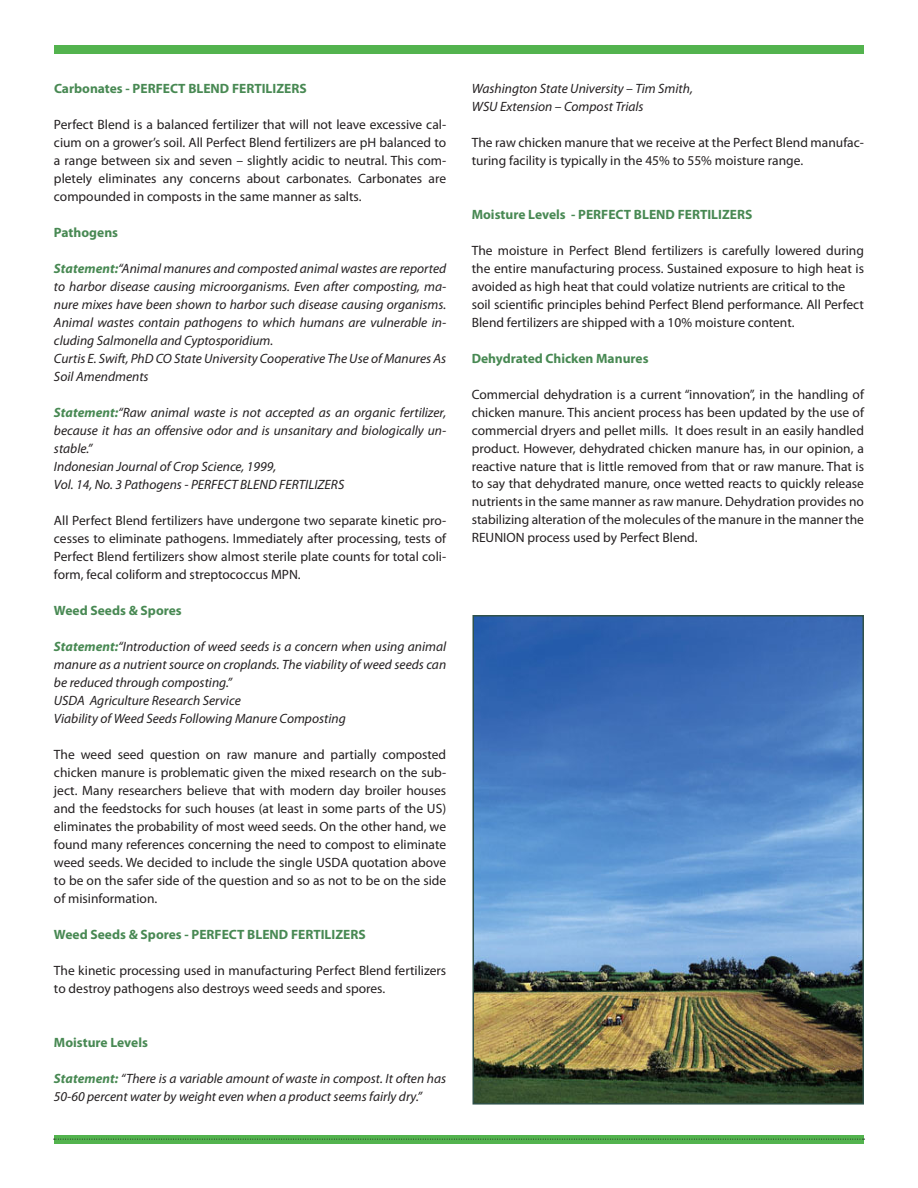
<style>
.page{position:relative;width:918px;height:1188px;background:#fff}
.page>*{position:absolute;margin:0;border:0;box-sizing:border-box;transform-origin:0 0}
.t1{font:13.5px/18px "Myriad Pro";color:#231f20;text-align:justify}
.t2{font:italic 13.5px/18px "Myriad Pro";color:#231f20;text-align:justify}
.t3{font:700 13.5px "Myriad Pro";color:#488953}
.s1{font-weight:700;color:#488953}
</style>
<div class="page">
<img style="left:475px;top:618px;width:386px;height:484px">
<div style="left:472px;top:615px;width:392px;height:490px;border:2px solid #31524a"></div>
<div style="left:54px;top:45px;width:810px;height:8px;background:#53b34e"></div>
<div style="left:54px;top:1135px;width:810px;height:8px;background:#53b34e"></div>
<svg style="left:54px;top:1139px;width:811px;height:1px"></svg>
<p class="t3" style="left:54px;top:79px;width:254px">Carbonates - PERFECT BLEND FERTILIZERS</p>
<p class="t1" style="left:54px;top:115px;width:394px">Perfect Blend is a balanced fertilizer that will not leave excessive cal&shy;cium on a grower’s soil. All Perfect Blend fertilizers are pH balanced to a range between six and seven – slightly acidic to neutral. This com&shy;pletely eliminates any concerns about carbonates. Carbonates are compounded in composts in the same manner as salts.</p>
<p class="t3" style="left:54px;top:223px;width:66px">Pathogens</p>
<p class="t2" style="left:54px;top:259px;width:394px"><span class="s1">Statement:</span>“Animal manures and composted animal wastes are reported to harbor disease causing microorganisms. Even after composting, ma&shy;nure mixes have been shown to harbor such disease causing organisms.<br>Animal wastes contain pathogens to which humans are vulnerable in&shy;cluding Salmonella and Cyptosporidium.</p>
<p class="t2" style="left:54px;top:349px;width:394px">Curtis E. Swift, PhD CO State University Cooperative The Use of Manures As<br>Soil Amendments</p>
<p class="t2" style="left:54px;top:403px;width:394px"><span class="s1">Statement:</span>“Raw animal waste is not accepted as an organic fertilizer, because it has an offensive odor and is unsanitary and biologically un&shy;stable.”</p>
<p class="t2" style="left:54px;top:457px;width:224px">Indonesian Journal of Crop Science, 1999,</p>
<p class="t2" style="left:54px;top:475px;width:292px">Vol. 14, No. 3 Pathogens - PERFECT BLEND FERTILIZERS</p>
<p class="t1" style="left:54px;top:511px;width:394px">All Perfect Blend fertilizers have undergone two separate kinetic pro&shy;cesses to eliminate pathogens. Immediately after processing, tests of Perfect Blend fertilizers show almost sterile plate counts for total coli&shy;form, fecal coliform and streptococcus MPN.</p>
<p class="t3" style="left:54px;top:601px;width:129px">Weed Seeds &amp; Spores</p>
<p class="t2" style="left:54px;top:637px;width:394px"><span class="s1">Statement:</span>“Introduction of weed seeds is a concern when using animal manure as a nutrient source on croplands. The viability of weed seeds can be reduced through composting.”</p>
<p class="t2" style="left:54px;top:691px;width:188px">USDA Agriculture Research Service</p>
<p class="t2" style="left:54px;top:709px;width:293px">Viability of Weed Seeds Following Manure Composting</p>
<p class="t1" style="left:54px;top:745px;width:394px">The weed seed question on raw manure and partially composted chicken manure is problematic given the mixed research on the sub&shy;ject. Many researchers believe that with modern day broiler houses and the feedstocks for such houses (at least in some parts of the US) eliminates the probability of most weed seeds. On the other hand, we found many references concerning the need to compost to eliminate weed seeds. We decided to include the single USDA quotation above to be on the safer side of the question and so as not to be on the side of misinformation.</p>
<p class="t3" style="left:54px;top:925px;width:313px">Weed Seeds &amp; Spores - PERFECT BLEND FERTILIZERS</p>
<p class="t1" style="left:54px;top:961px;width:394px">The kinetic processing used in manufacturing Perfect Blend fertilizers to destroy pathogens also destroys weed seeds and spores.</p>
<p class="t3" style="left:54px;top:1033px;width:95px">Moisture Levels</p>
<p class="t2" style="left:54px;top:1069px;width:394px"><span class="s1">Statement:</span> “There is a variable amount of waste in compost. It often has<br>50-60 percent water by weight even when a product seems fairly dry.”</p>
<p class="t2" style="left:472px;top:79px;width:223px">Washington State University – Tim Smith,</p>
<p class="t2" style="left:472px;top:97px;width:173px">WSU Extension – Compost Trials</p>
<p class="t1" style="left:472px;top:133px;width:394px">The raw chicken manure that we receive at the Perfect Blend manufac&shy;turing facility is typically in the 45% to 55% moisture range.</p>
<p class="t3" style="left:472px;top:205px;width:282px">Moisture Levels - PERFECT BLEND FERTILIZERS</p>
<p class="t1" style="left:472px;top:241px;width:394px">The moisture in Perfect Blend fertilizers is carefully lowered during the entire manufacturing process. Sustained exposure to high heat is avoided as high heat that could volatize nutrients are critical to the</p>
<p class="t1" style="left:472px;top:295px;width:394px">soil scientific principles behind Perfect Blend performance. All Perfect<br>Blend fertilizers are shipped with a 10% moisture content.</p>
<p class="t3" style="left:472px;top:349px;width:178px">Dehydrated Chicken Manures</p>
<p class="t1" style="left:472px;top:385px;width:394px">Commercial dehydration is a current “innovation”, in the handling of chicken manure. This ancient process has been updated by the use of commercial dryers and pellet mills. It does result in an easily handled product. However, dehydrated chicken manure has, in our opinion, a reactive nature that is little removed from that or raw manure. That is to say that dehydrated manure, once wetted reacts to quickly release nutrients in the same manner as raw manure. Dehydration provides no stabilizing alteration of the molecules of the manure in the manner the REUNION process used by Perfect Blend.</p>
</div>
